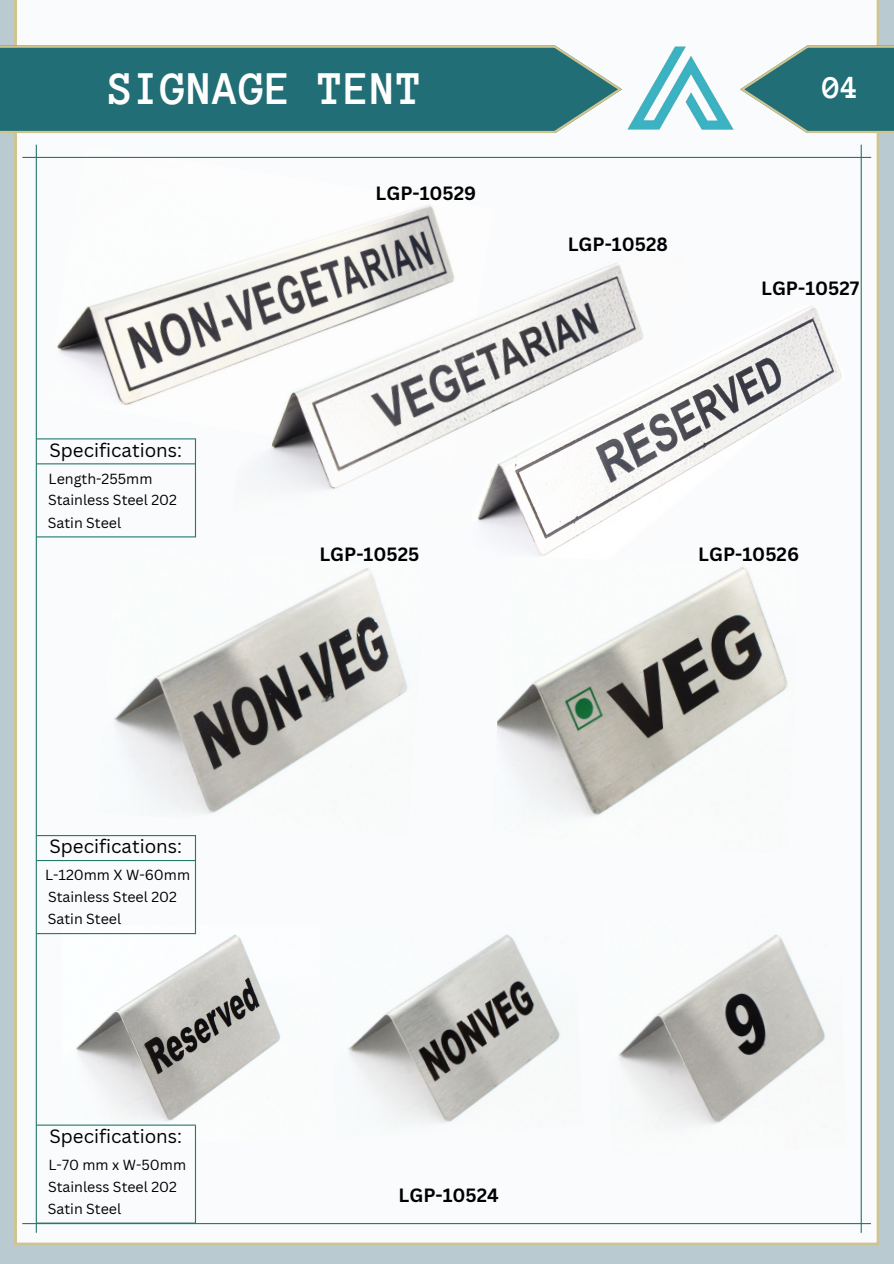
<style>
.page{position:relative;width:894px;height:1264px;background:#fff}
.page>*{position:absolute;margin:0;border:0;box-sizing:border-box;transform-origin:0 0}
.t1{font:700 48px "Anonymous Pro";color:#fff}
.t2{font:700 33px "Anonymous Pro";color:#fff}
.t3{font:700 18.75px "Canva Sans";color:#000}
.t4{font:18.75px "Canva Sans";color:#000}
.t5{font:14.25px "Canva Sans";color:#000}
</style>
<div class="page">
<div style="left:0;top:0;width:893px;height:1263px;background:#b9cad0"></div>
<div style="left:15px;top:0;width:863px;height:1244px;background:#fafbfc"></div>
<svg style="left:740px;top:45px;width:153px;height:88px"></svg>
<img style="left:626px;top:45px;width:109px;height:87px">
<img style="left:45px;top:145px;width:448px;height:319px">
<img style="left:234px;top:225px;width:450px;height:318px">
<img style="left:472px;top:305px;width:371px;height:256px">
<img style="left:97px;top:545px;width:329px;height:289px">
<img style="left:493px;top:556px;width:305px;height:297px">
<img style="left:63px;top:925px;width:256px;height:215px">
<img style="left:327px;top:919px;width:256px;height:218px">
<img style="left:603px;top:910px;width:243px;height:246px">
<svg style="left:0;top:45px;width:621px;height:88px"></svg>
<hr style="left:22px;top:157px;width:848px;height:1px;background:#26786e">
<hr style="left:36px;top:438px;width:160px;height:1px;background:#26786e">
<hr style="left:36px;top:835px;width:160px;height:1px;background:#26786e">
<hr style="left:36px;top:1124px;width:160px;height:1px;background:#26786e">
<hr style="left:36px;top:463px;width:160px;height:1px;background:#26786e">
<hr style="left:36px;top:860px;width:160px;height:1px;background:#26786e">
<hr style="left:195px;top:439px;width:1px;height:98px;background:#26786e">
<hr style="left:195px;top:835px;width:1px;height:98px;background:#26786e">
<hr style="left:195px;top:1125px;width:1px;height:98px;background:#26786e">
<hr style="left:36px;top:536px;width:160px;height:1px;background:#26786e">
<hr style="left:36px;top:933px;width:160px;height:1px;background:#26786e">
<hr style="left:22px;top:1222px;width:848px;height:2px;background:#26786e">
<hr style="left:860px;top:145px;width:1px;height:1087px;background:#26786e">
<hr style="left:36px;top:145px;width:1px;height:1087px;background:#26786e">
<p class="t1" style="left:108px;top:64px;width:316px">SIGNAGE TENT</p>
<h4 class="t2" style="left:822px;top:71px;width:37px">04</h4>
<p class="t4" style="left:49px;top:437px;width:134px">Specifications:</p>
<p class="t5" style="left:49px;top:468px;width:105px">Length-255mm</p>
<h4 class="t5" style="left:48px;top:490px;width:130px">Stainless Steel 202</h4>
<h3 class="t5" style="left:48px;top:512px;width:75px">Satin Steel</h3>
<p class="t4" style="left:49px;top:833px;width:134px">Specifications:</p>
<p class="t5" style="left:45px;top:865px;width:146px">L-120mm X W-60mm</p>
<p class="t5" style="left:48px;top:886px;width:130px">Stainless Steel 202</p>
<p class="t5" style="left:48px;top:909px;width:75px">Satin Steel</p>
<p class="t4" style="left:49px;top:1122px;width:134px">Specifications:</p>
<p class="t5" style="left:49px;top:1154px;width:139px">L-70 mm x W-50mm</p>
<p class="t5" style="left:48px;top:1176px;width:130px">Stainless Steel 202</p>
<h1 class="t5" style="left:48px;top:1198px;width:75px">Satin Steel</h1>
<p class="t3" style="left:375px;top:180px;width:102px">LGP-10529</p>
<h3 class="t3" style="left:567px;top:231px;width:102px">LGP-10528</h3>
<h3 class="t3" style="left:761px;top:275px;width:100px">LGP-10527</h3>
<p class="t3" style="left:319px;top:541px;width:101px">LGP-10525</p>
<h4 class="t3" style="left:698px;top:541px;width:102px">LGP-10526</h4>
<p class="t3" style="left:398px;top:1181px;width:102px">LGP-10524</p>
</div>
